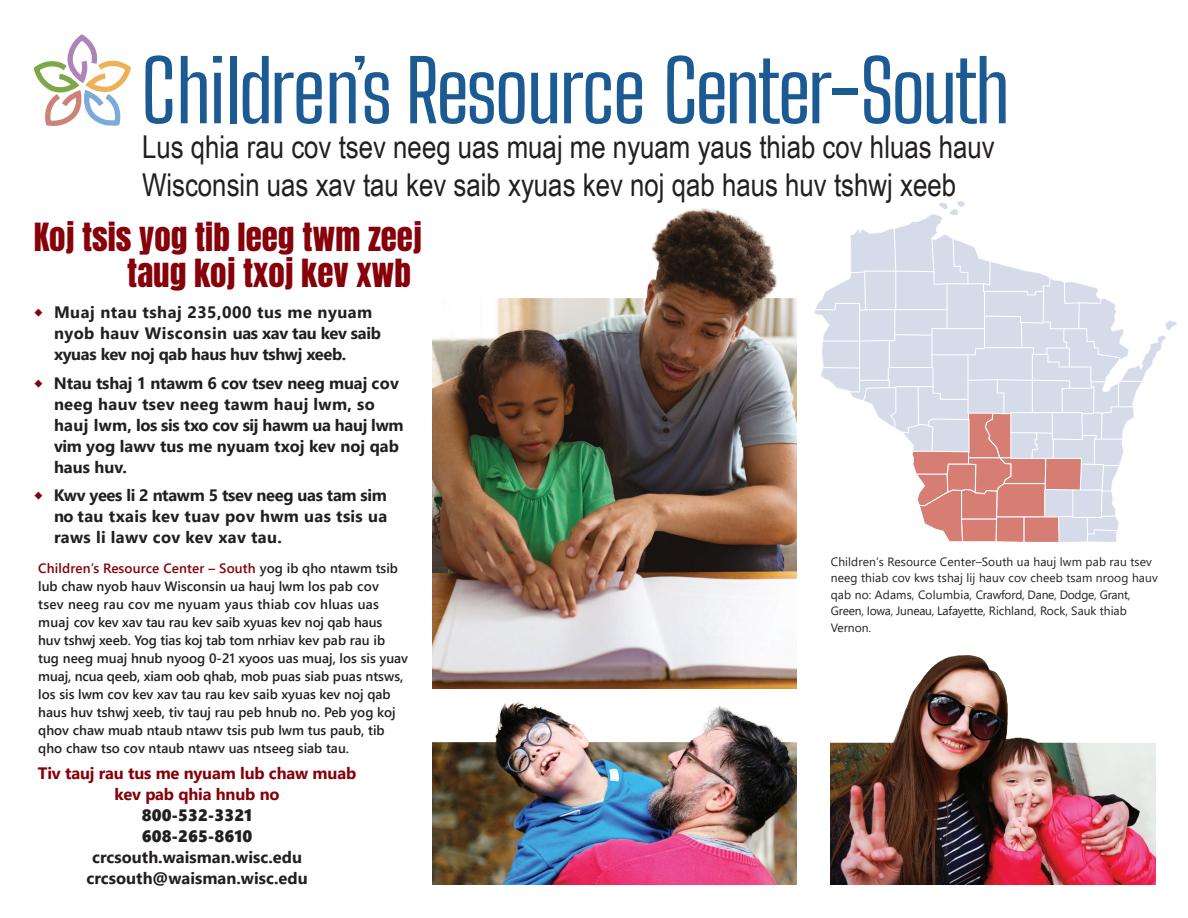
<style>
.page{position:relative;width:1188px;height:918px;background:#fff}
.page>*{position:absolute;margin:0;border:0;box-sizing:border-box;transform-origin:0 0}
.t1{font:33px "Anton";color:#860109}
.t2{font:31.5px/37.8px "Arial Narrow";color:#231f20}
.t3{font:700 16.5px/21px "Segoe UI";color:#231f20}
.t4{font:700 16.5px/21px "Segoe UI";letter-spacing:.025em;color:#231f20}
.t5{font:700 16.5px/21px "Segoe UI";letter-spacing:-.01em;color:#860109;text-align:center}
.t6{font:16.5px "Segoe UI Black";color:#231f20}
.t7{font:600 13.5px/18px "Segoe UI";color:#231f20}
.t8{font:12px/16.5px "Segoe UI";letter-spacing:.01em;color:#231f20}
.s1{font-family:"Acumin Pro";font-size:21px;color:#860109}
.s2{color:#860109}
</style>
<div class="page">
<img style="left:433px;top:208px;width:364px;height:470px">
<img style="left:433px;top:678px;width:364px;height:206px">
<svg style="left:34px;top:37px;width:97px;height:89px"></svg>
<svg style="left:145px;top:55px;width:27px;height:69px"></svg>
<svg style="left:181px;top:56px;width:26px;height:67px"></svg>
<svg style="left:213px;top:56px;width:9px;height:67px"></svg>
<div style="left:230px;top:56px;width:7px;height:67px;background:#1c5a94"></div>
<svg style="left:243px;top:56px;width:26px;height:68px"></svg>
<svg style="left:275px;top:72px;width:47px;height:52px"></svg>
<svg style="left:330px;top:56px;width:59px;height:68px"></svg>
<svg style="left:410px;top:56px;width:115px;height:68px"></svg>
<svg style="left:531px;top:73px;width:26px;height:51px"></svg>
<svg style="left:564px;top:72px;width:47px;height:52px"></svg>
<svg style="left:617px;top:72px;width:25px;height:52px"></svg>
<svg style="left:667px;top:55px;width:57px;height:69px"></svg>
<svg style="left:730px;top:58px;width:101px;height:66px"></svg>
<div style="left:833px;top:88px;width:25px;height:6px;background:#1c5a94"></div>
<svg style="left:864px;top:55px;width:57px;height:69px"></svg>
<svg style="left:927px;top:56px;width:79px;height:68px"></svg>
<img style="left:831px;top:655px;width:324px;height:229px">
<svg style="left:815px;top:201px;width:362px;height:341px"></svg>
<p class="t2" style="left:142px;top:127px;width:854px">Lus qhia rau cov tsev neeg uas muaj me nyuam yaus thiab cov hluas hauv<br>Wisconsin uas xav tau kev saib xyuas kev noj qab haus huv tshwj xeeb</p>
<p class="t1" style="left:34px;top:220px;width:389px">Koj tsis yog tib leeg twm zeej</p>
<p class="t1" style="left:127px;top:256px;width:285px">taug koj txoj kev xwb</p>
<p class="t4" style="left:54px;top:301px;width:328px;text-indent:-20px"><span class="s1">◆</span> Muaj ntau tshaj 235,000 tus me nyuam nyob hauv Wisconsin uas xav tau kev saib xyuas kev noj qab haus huv tshwj xeeb.</p>
<p class="t3" style="left:54px;top:371px;width:351px;text-indent:-20px"><span class="s1">◆</span> Ntau tshaj 1 ntawm 6 cov tsev neeg muaj cov neeg hauv tsev neeg tawm hauj lwm, so hauj lwm, los sis txo cov sij hawm ua hauj lwm vim yog lawv tus me nyuam txoj kev noj qab haus huv.</p>
<p class="t3" style="left:54px;top:484px;width:335px;text-align:justify;text-indent:-20px"><span class="s1">◆</span> Kwv yees li 2 ntawm 5 tsev neeg uas tam sim no tau txais kev tuav pov hwm uas tsis ua raws li lawv cov kev xav tau.</p>
<p class="t7" style="left:38px;top:558px;width:371px"><span class="s2">Children’s Resource Center – South</span> yog ib qho ntawm tsib lub chaw nyob hauv Wisconsin ua hauj lwm los pab cov tsev neeg rau cov me nyuam yaus thiab cov hluas uas muaj cov kev xav tau rau kev saib xyuas kev noj qab haus huv tshwj xeeb. Yog tias koj tab tom nrhiav kev pab rau ib tug neeg muaj hnub nyoog 0-21 xyoos uas muaj, los sis yuav muaj, ncua qeeb, xiam oob qhab, mob puas siab puas ntsws, los sis lwm cov kev xav tau rau kev saib xyuas kev noj qab haus huv tshwj xeeb, tiv tauj rau peb hnub no. Peb yog koj qhov chaw muab ntaub ntawv tsis pub lwm tus paub, tib qho chaw tso cov ntaub ntawv uas ntseeg siab tau.</p>
<p class="t8" style="left:831px;top:552px;width:329px">Children’s Resource Center–South ua hauj lwm pab rau tsev neeg thiab cov kws tshaj lij hauv cov cheeb tsam nroog hauv qab no: Adams, Columbia, Crawford, Dane, Dodge, Grant, Green, Iowa, Juneau, Lafayette, Richland, Rock, Sauk thiab Vernon.</p>
<p class="t5" style="left:38px;top:762px;width:320px">Tiv tauj rau tus me nyuam lub chaw muab kev pab qhia hnub no</p>
<p class="t6" style="left:142px;top:803px;width:112px">800-532-3321</p>
<p class="t6" style="left:142px;top:824px;width:112px">608-265-8610</p>
<p class="t3" style="left:92px;top:846px;width:211px">crcsouth.waisman.wisc.edu</p>
<p class="t3" style="left:87px;top:867px;width:223px">crcsouth@waisman.wisc.edu</p>
</div>
